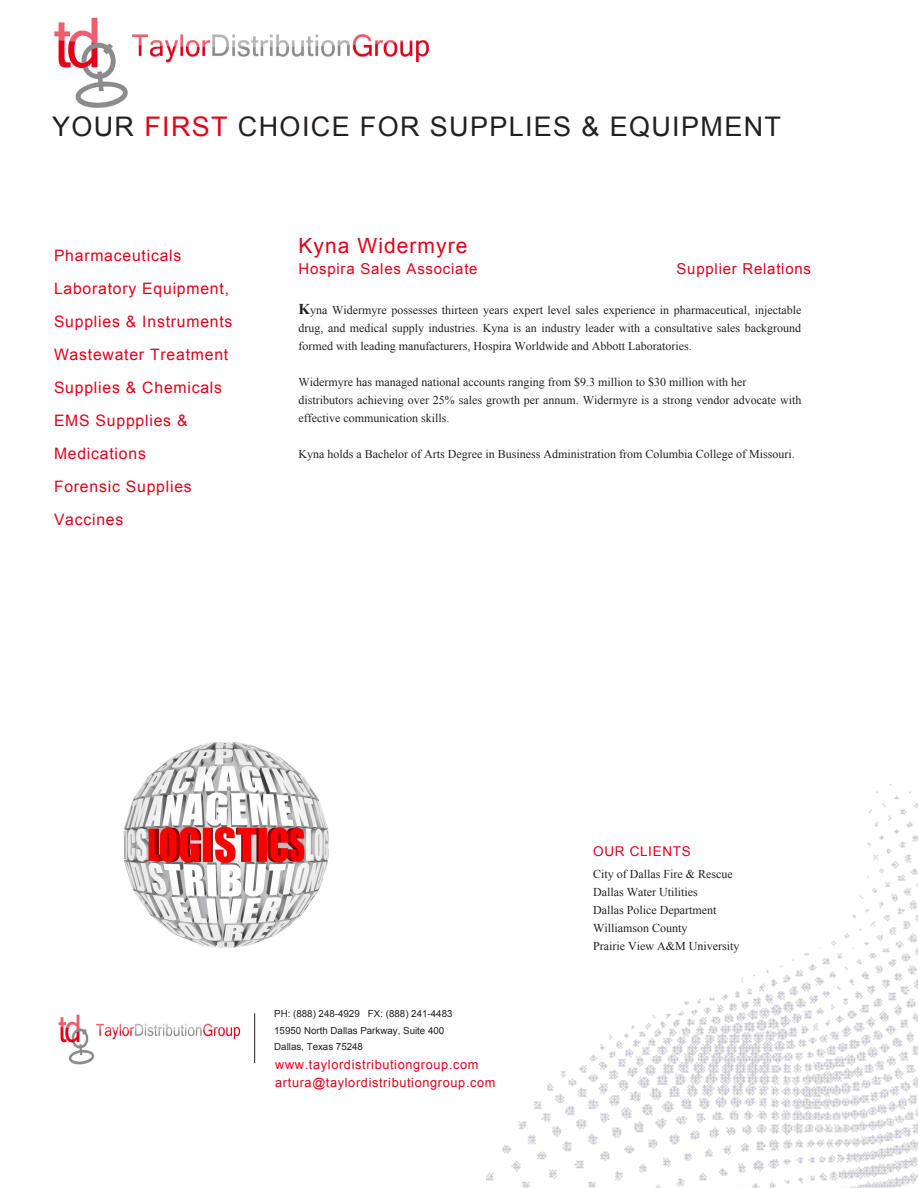
<style>
.page{position:relative;width:918px;height:1188px;background:#fff}
.page>*{position:absolute;margin:0;border:0;box-sizing:border-box;transform-origin:0 0}
.t1{font:27px "Arial";letter-spacing:.05em;color:#231f20}
.t2{font:21px "Arial";letter-spacing:.05em;color:#e3001b}
.t3{font:15.75px/33px "Arial";letter-spacing:.05em;color:#e3001b}
.t4{font:15px "Arial";letter-spacing:.05em;color:#e3001b}
.t5{font:13.5px "Arial";letter-spacing:.05em;color:#e3001b}
.t6{font:12.75px "Arial";letter-spacing:.05em;color:#e3001b}
.t7{font:12px/18px "Times New Roman";color:#231f20;text-align:justify}
.t8{font:9.75px "Arial";color:#231f20}
.s1{color:#e30119}
.s2{font-weight:700;font-size:15px}
</style>
<div class="page">
<img style="left:486px;top:784px;width:432px;height:404px">
<hr style="left:254px;top:1013px;width:1px;height:50px;background:#231f20">
<img style="left:123px;top:742px;width:206px;height:206px">
<img style="left:58px;top:1014px;width:183px;height:51px">
<img style="left:54px;top:17px;width:376px;height:91px">
<p class="t1" style="left:52px;top:109px;width:730px">YOUR <span class="s1">FIRST</span> CHOICE FOR SUPPLIES &amp; EQUIPMENT</p>
<p class="t3" style="left:54px;top:239px;width:129px">Pharmaceuticals</p>
<p class="t3" style="left:54px;top:272px;width:180px">Laboratory Equipment,<br>Supplies &amp; Instruments</p>
<p class="t3" style="left:54px;top:338px;width:176px">Wastewater Treatment<br>Supplies &amp; Chemicals</p>
<p class="t3" style="left:54px;top:404px;width:135px">EMS Suppplies &amp;<br>Medications</p>
<p class="t3" style="left:54px;top:470px;width:139px">Forensic Supplies</p>
<p class="t3" style="left:54px;top:503px;width:71px">Vaccines</p>
<p class="t2" style="left:299px;top:232px;width:170px">Kyna Widermyre</p>
<p class="t4" style="left:299px;top:259px;width:181px">Hospira Sales Associate</p>
<p class="t4" style="left:677px;top:259px;width:136px">Supplier Relations</p>
<p class="t7" style="left:299px;top:300px;width:504px"><span class="s2">K</span>yna Widermyre possesses thirteen years expert level sales experience in pharmaceutical, injectable drug, and medical supply industries. Kyna is an industry leader with a consultative sales background formed with leading manufacturers, Hospira Worldwide and Abbott Laboratories.</p>
<p class="t7" style="left:299px;top:372px;width:449px">Widermyre has managed national accounts ranging from $9.3 million to $30 million with her</p>
<p class="t7" style="left:299px;top:390px;width:504px">distributors achieving over 25% sales growth per annum. Widermyre is a strong vendor advocate with effective communication skills.</p>
<p class="t7" style="left:299px;top:444px;width:498px">Kyna holds a Bachelor of Arts Degree in Business Administration from Columbia College of Missouri.</p>
<p class="t8" style="left:274px;top:1007px;width:180px">PH: (888) 248-4929 FX: (888) 241-4483</p>
<p class="t8" style="left:274px;top:1024px;width:172px">15950 North Dallas Parkway, Suite 400</p>
<p class="t8" style="left:274px;top:1040px;width:90px">Dallas, Texas 75248</p>
<p class="t6" style="left:275px;top:1057px;width:205px">www.taylordistributiongroup.com</p>
<p class="t6" style="left:275px;top:1075px;width:222px">artura@taylordistributiongroup.com</p>
<p class="t5" style="left:593px;top:842px;width:99px">OUR CLIENTS</p>
<p class="t7" style="left:593px;top:865px;width:141px">City of Dallas Fire &amp; Rescue</p>
<p class="t7" style="left:593px;top:883px;width:106px">Dallas Water Utilities</p>
<p class="t7" style="left:593px;top:901px;width:125px">Dallas Police Department</p>
<p class="t7" style="left:593px;top:919px;width:96px">Williamson County</p>
<p class="t7" style="left:593px;top:937px;width:148px">Prairie View A&amp;M University</p>
</div>
